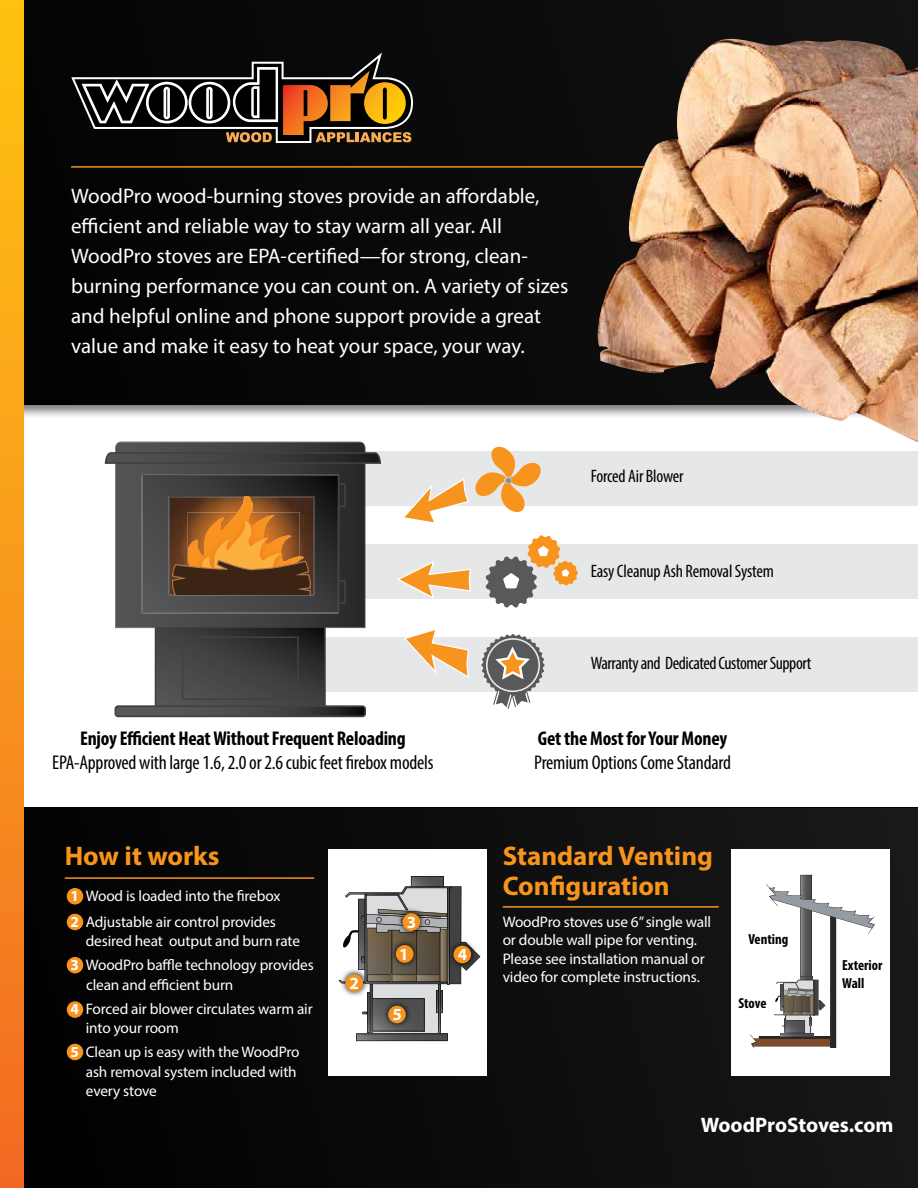
<style>
.page{position:relative;width:918px;height:1188px;background:#fff}
.page>*{position:absolute;margin:0;border:0;box-sizing:border-box;transform-origin:0 0}
.t1{font:700 27px/30px "Myriad Pro";color:#f7941e}
.t2{font:21px/30px "Myriad Pro";color:#fff}
.t3{font:700 21px "Myriad Pro";letter-spacing:-.005em;color:#fff}
.t4{font:condensed 19.95px "Myriad Pro";letter-spacing:-.01em;color:#000}
.t5{font:700 condensed 19.95px "Myriad Pro";letter-spacing:-.01em;color:#000}
.t6{font:condensed 18px "Myriad Pro";letter-spacing:-.02em;color:#000}
.t7{font:700 16.95px "Myriad Pro";color:#fff}
.t8{font:15.3px/18.3px "Myriad Pro";letter-spacing:-.01em;color:#fff}
.t9{font:700 condensed 14.55px/17.5px "Myriad Pro";color:#000}
.s1{font-weight:700}
</style>
<div class="page">
<div style="left:0;top:808px;width:918px;height:380px;background:#0c0c0c"></div>
<div style="left:0;top:0;width:918px;height:419px;background:#000;opacity:.5"></div>
<div style="left:0;top:0;width:918px;height:404px;background:#080808"></div>
<div style="left:0;top:0;width:24px;height:1188px;background:linear-gradient(to bottom,#ffc512,#f26b24)"></div>
<svg style="left:71px;top:52px;width:342px;height:91px"></svg>
<div style="left:314px;top:451px;width:604px;height:54px;background:#e6e7e8"></div>
<div style="left:314px;top:545px;width:604px;height:54px;background:#e6e7e8"></div>
<div style="left:314px;top:637px;width:604px;height:55px;background:#e6e7e8"></div>
<svg style="left:115px;top:442px;width:250px;height:182px;background:#444446"></svg>
<svg style="left:105px;top:452px;width:276px;height:12px;background:#3f3f41"></svg>
<svg style="left:115px;top:624px;width:251px;height:93px"></svg>
<svg style="left:141px;top:475px;width:205px;height:138px;background:#654930"></svg>
<svg style="left:397px;top:561px;width:74px;height:38px"></svg>
<svg style="left:401px;top:447px;width:141px;height:76px"></svg>
<svg style="left:481px;top:634px;width:64px;height:75px"></svg>
<svg style="left:485px;top:535px;width:93px;height:73px"></svg>
<svg style="left:404px;top:630px;width:65px;height:48px"></svg>
<hr style="left:503px;top:906px;width:216px;height:2px;background:#f7941e">
<hr style="left:71px;top:166px;width:620px;height:2px;background:#f7941e">
<div style="left:732px;top:850px;width:158px;height:226px;background:#fff"></div>
<hr style="left:65px;top:877px;width:249px;height:2px;background:#f7941e">
<div style="left:328px;top:850px;width:159px;height:226px;background:#fff"></div>
<div style="left:371px;top:983px;width:69px;height:53px;background:linear-gradient(to right,#dcddde,#dcddde)"></div>
<hr style="left:447px;top:888px;width:3px;height:97px;background:#000">
<hr style="left:438px;top:984px;width:3px;height:50px;background:#000">
<hr style="left:370px;top:984px;width:2px;height:50px;background:#000">
<svg style="left:356px;top:990px;width:92px;height:51px"></svg>
<svg style="left:343px;top:876px;width:137px;height:108px"></svg>
<svg style="left:382px;top:1000px;width:30px;height:29px"></svg>
<div style="left:388px;top:1006px;width:18px;height:17px;background:#f7941e;border-radius:50%"></div>
<svg style="left:447px;top:939px;width:30px;height:30px"></svg>
<div style="left:453px;top:946px;width:18px;height:17px;background:#f7941e;border-radius:50%"></div>
<svg style="left:396px;top:907px;width:30px;height:30px"></svg>
<div style="left:402px;top:913px;width:18px;height:18px;background:#f7941e;border-radius:50%"></div>
<svg style="left:339px;top:968px;width:30px;height:30px"></svg>
<div style="left:345px;top:974px;width:18px;height:18px;background:#f7941e;border-radius:50%"></div>
<svg style="left:390px;top:939px;width:29px;height:30px"></svg>
<div style="left:396px;top:945px;width:18px;height:18px;background:#f7941e;border-radius:50%"></div>
<div style="left:67px;top:888px;width:16px;height:17px;background:#f7941e;border-radius:50%"></div>
<div style="left:67px;top:914px;width:16px;height:16px;background:#f7941e;border-radius:50%"></div>
<div style="left:67px;top:1001px;width:16px;height:17px;background:#f7941e;border-radius:50%"></div>
<div style="left:67px;top:957px;width:16px;height:16px;background:#f7941e;border-radius:50%"></div>
<div style="left:67px;top:1044px;width:16px;height:16px;background:#f7941e;border-radius:50%"></div>
<svg style="left:750px;top:875px;width:125px;height:173px"></svg>
<img style="left:596px;top:39px;width:322px;height:403px">
<p class="t2" style="left:71px;top:180px;width:499px">WoodPro wood-burning stoves provide an affordable, efficient and reliable way to stay warm all year. All WoodPro stoves are EPA-certified—for strong, clean&shy;burning performance you can count on. A variety of sizes and helpful online and phone support provide a great value and make it easy to heat your space, your way.</p>
<p class="t6" style="left:591px;top:465px;width:95px">Forced Air Blower</p>
<p class="t6" style="left:591px;top:560px;width:185px">Easy Cleanup Ash Removal System</p>
<p class="t6" style="left:591px;top:652px;width:222px">Warranty and Dedicated Customer Support</p>
<h3 class="t5" style="left:80px;top:726px;width:327px">Enjoy Efficient Heat Without Frequent Reloading</h3>
<h3 class="t4" style="left:52px;top:750px;width:383px">EPA-Approved with large 1.6, 2.0 or 2.6 cubic feet firebox models</h3>
<h1 class="t1" style="left:65px;top:840px;width:156px">How it works</h1>
<p class="t8" style="left:71px;top:883px;width:211px;line-height:25.5px"><span class="s1">1</span> Wood is loaded into the firebox<br><span class="s1">2</span> Adjustable air control provides</p>
<p class="t8" style="left:71px;top:929px;width:245px;line-height:24px;text-align:center">desired heat output and burn rate<br><span class="s1">3</span> WoodPro baffle technology provides</p>
<p class="t8" style="left:71px;top:972px;width:244px;line-height:24px;text-indent:15px">clean and efficient burn<br><span class="s1">4</span> Forced air blower circulates warm air</p>
<p class="t8" style="left:71px;top:1016px;width:231px;line-height:24px;text-indent:15px">into your room<br><span class="s1">5</span> Clean up is easy with the WoodPro</p>
<p class="t8" style="left:86px;top:1062px;width:212px;line-height:19.5px">ash removal system included with every stove</p>
<p class="t7" style="left:350px;top:972px;width:11px">2</p>
<p class="t7" style="left:407px;top:911px;width:11px">3</p>
<p class="t7" style="left:399px;top:943px;width:11px">1</p>
<p class="t7" style="left:392px;top:1003px;width:11px">5</p>
<p class="t7" style="left:458px;top:943px;width:11px">4</p>
<h3 class="t5" style="left:538px;top:726px;width:191px">Get the Most for Your Money</h3>
<h3 class="t4" style="left:534px;top:750px;width:198px">Premium Options Come Standard</h3>
<h1 class="t1" style="left:503px;top:840px;width:212px">Standard Venting<br>Configuration</h1>
<p class="t8" style="left:503px;top:913px;width:210px">WoodPro stoves use 6” single wall or double wall pipe for venting.<br>Please see installation manual or video for complete instructions.</p>
<p class="t9" style="left:748px;top:930px;width:42px">Venting</p>
<p class="t9" style="left:738px;top:994px;width:30px">Stove</p>
<p class="t9" style="left:842px;top:957px;width:42px">Exterior<br>Wall</p>
<h2 class="t3" style="left:701px;top:1111px;width:195px">WoodProStoves.com</h2>
</div>
